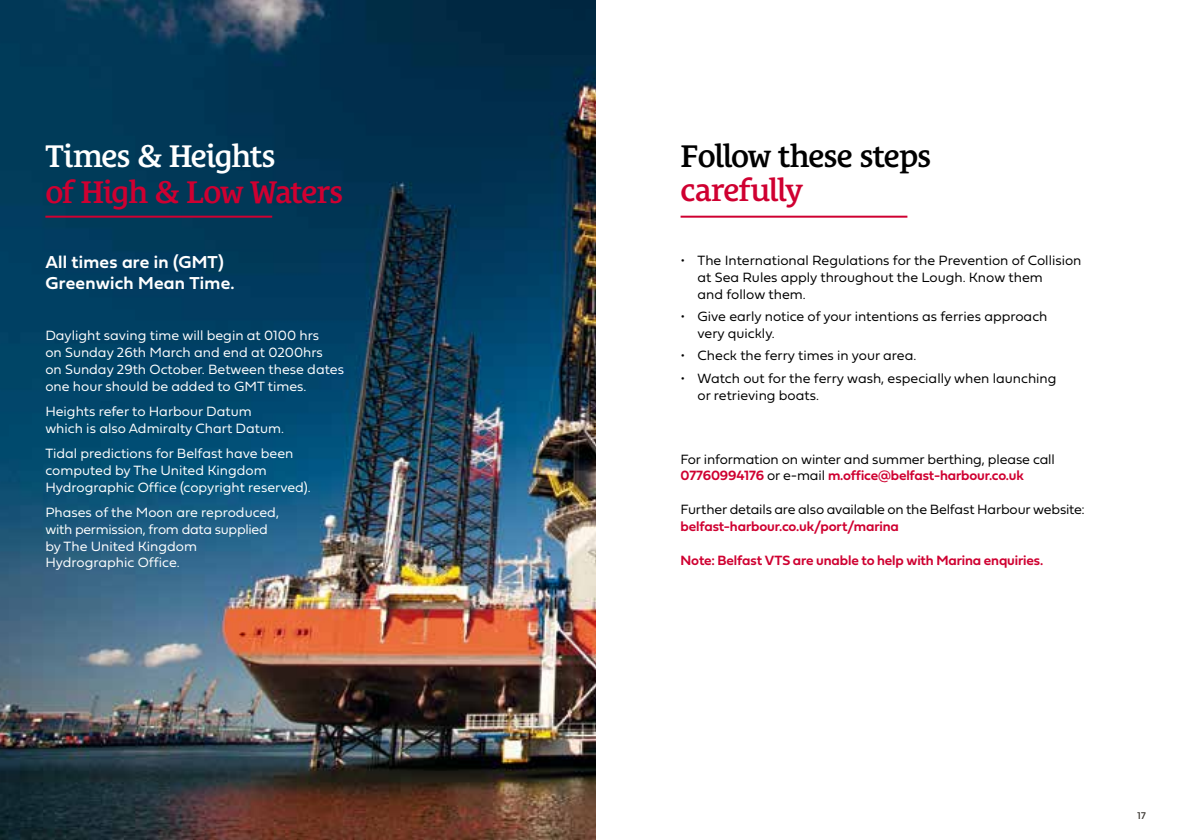
<style>
.page{position:relative;width:1191px;height:840px;background:#fff}
.page>*{position:absolute;margin:0;border:0;box-sizing:border-box;transform-origin:0 0}
.t1{font:600 32px "Le Monde Courrier Std";letter-spacing:-.04em;color:#cf0031}
.t2{font:600 32px "Le Monde Courrier Std";letter-spacing:-.04em;color:#000}
.t3{font:600 32px "Le Monde Courrier Std";letter-spacing:-.04em;color:#fff}
.t4{font:18px/21.6px "Fieldwork Geo Demibold";letter-spacing:.015em;color:#fff}
.t5{font:14px/16.8px "Fieldwork Geo Light";color:#fff}
.t6{font:14px/16.8px "Fieldwork Geo Light";color:#000}
.t7{font:14px "Fieldwork Geo Demibold";letter-spacing:-.01em;color:#cf0031}
.t8{font:10px "Fieldwork Geo Light";color:#514e4a}
.s1{font-family:"Fieldwork Geo Light";color:#000}
</style>
<div class="page">
<img style="left:0;top:0;width:595px;height:839px">
<hr style="left:45px;top:215px;width:227px;height:2px;background:#cf0031">
<hr style="left:680px;top:215px;width:227px;height:2px;background:#cf0031">
<h1 class="t3" style="left:45px;top:137px;width:232px">Times &amp; Heights</h1>
<h1 class="t1" style="left:45px;top:173px;width:300px">of High &amp; Low Waters</h1>
<p class="t4" style="left:45px;top:250px;width:191px">All times are in (GMT)<br>Greenwich Mean Time.</p>
<p class="t5" style="left:45px;top:326px;width:300px">Daylight saving time will begin at 0100 hrs<br>on Sunday 26th March and end at 0200hrs<br>on Sunday 29th October. Between these dates one hour should be added to GMT times.</p>
<p class="t5" style="left:45px;top:402px;width:240px">Heights refer to Harbour Datum which is also Admiralty Chart Datum.</p>
<p class="t5" style="left:45px;top:444px;width:267px">Tidal predictions for Belfast have been computed by The United Kingdom<br>Hydrographic Office (copyright reserved).</p>
<p class="t5" style="left:45px;top:503px;width:235px">Phases of the Moon are reproduced, with permission, from data supplied by The United Kingdom<br>Hydrographic Office.</p>
<h1 class="t2" style="left:680px;top:137px;width:252px">Follow these steps</h1>
<h1 class="t1" style="left:680px;top:171px;width:124px">carefully</h1>
<p class="t6" style="left:697px;top:251px;width:385px;text-indent:-17px">• The International Regulations for the Prevention of Collision at Sea Rules apply throughout the Lough. Know them<br>and follow them.</p>
<p class="t6" style="left:697px;top:307px;width:351px;text-indent:-17px">• Give early notice of your intentions as ferries approach very quickly.</p>
<p class="t6" style="left:680px;top:346px;width:237px">• Check the ferry times in your area.</p>
<p class="t6" style="left:697px;top:369px;width:360px;text-indent:-17px">• Watch out for the ferry wash, especially when launching or retrieving boats.</p>
<p class="t6" style="left:680px;top:449px;width:376px">For information on winter and summer berthing, please call</p>
<p class="t7" style="left:680px;top:464px;width:345px">07760994176 <span class="s1">or e-mail</span> m.office@belfast-harbour.co.uk</p>
<p class="t6" style="left:680px;top:500px;width:406px">Further details are also available on the Belfast Harbour website:</p>
<p class="t7" style="left:680px;top:515px;width:220px">belfast-harbour.co.uk/port/marina</p>
<p class="t7" style="left:680px;top:548px;width:364px">Note: Belfast VTS are unable to help with Marina enquiries.</p>
<p class="t8" style="left:1137px;top:806px;width:9px">17</p>
</div>
